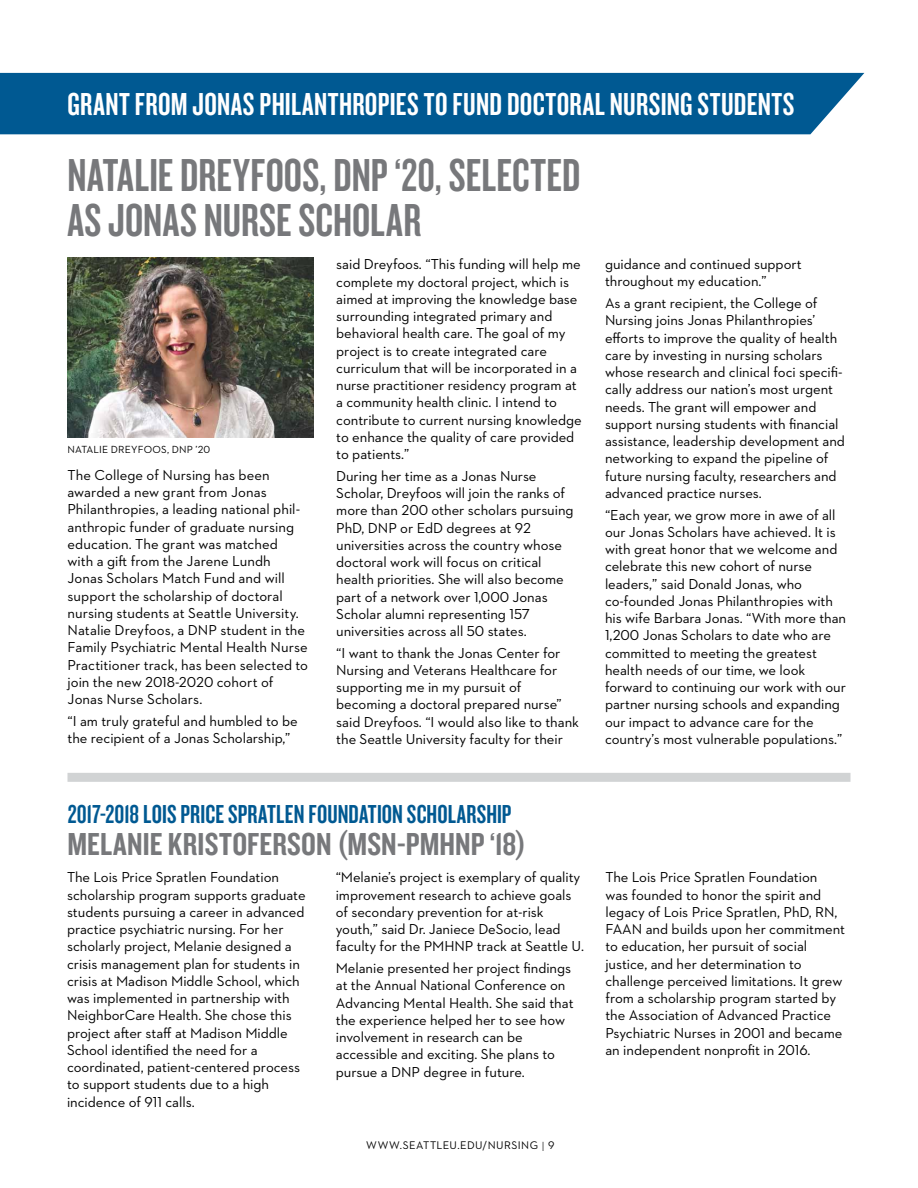
<style>
.page{position:relative;width:918px;height:1188px;background:#fff}
.page>*{position:absolute;margin:0;border:0;box-sizing:border-box;transform-origin:0 0}
.t1{font:48px/45px "Knockout 48 Featherweight";letter-spacing:.005em;color:#77787b}
.t2{font:33px "Knockout 48 Featherweight";letter-spacing:.015em;color:#fff}
.t3{font:33px "Knockout 49 Liteweight";letter-spacing:.005em;color:#77787b}
.t4{font:27px "Knockout 48 Featherweight";color:#005992}
.t5{font:14.7px/17.2px "Neutraface 2 Text";letter-spacing:-.005em;color:#000}
.t6{font:11.25px "Neutraface 2 Text";letter-spacing:.04em;color:#000}
.t7{font:10.5px "Neutraface 2 Text";letter-spacing:.015em;color:#000}
.s1{font-weight:300;font-size:13.5px}
</style>
<div class="page">
<img style="left:68px;top:258px;width:245px;height:179px">
<div style="left:68px;top:773px;width:782px;height:9px;background:#d1d3d4"></div>
<div style="left:0;top:73px;width:864px;height:61px;background:#005992"></div>
<h2 class="t2" style="left:68px;top:84px;width:728px">GRANT FROM JONAS PHILANTHROPIES TO FUND DOCTORAL NURSING STUDENTS</h2>
<h1 class="t1" style="left:67px;top:151px;width:515px">NATALIE DREYFOOS, DNP ‘20, SELECTED<br>AS JONAS NURSE SCHOLAR</h1>
<p class="t7" style="left:68px;top:443px;width:112px">Natalie Dreyfoos, DNP</p>
<p class="t7" style="left:195px;top:443px;width:16px">’20</p>
<p class="t5" style="left:68px;top:466px;width:234px">The College of N ursing has been awarded a new grant from Jonas Philanthropies, a leading national phil&shy;anthropic funder of graduate nursing education. The grant was matched with a gift from the Jarene Lundh Jonas Scholars Match Fund and will support the scholarship of doctoral nursing students at Seattle U niversity.<br>N atalie D reyfoos, a DNP</p>
<p class="t5" style="left:68px;top:621px;width:242px;text-indent:153px">student in the<br>Family Psychiatric M ental H ealth N urse<br>Practitioner track, has been selected to join the new 2018-2020 cohort of<br>Jonas N urse Scholars.</p>
<p class="t5" style="left:68px;top:712px;width:232px">“I am truly grateful and humbled to be the recipient of a Jonas Scholarship,”</p>
<p class="t5" style="left:336px;top:256px;width:247px">said Dreyfoos. “This funding will help me complete my doctoral project, which is aimed at improving the knowledge base surrounding integrated primary and behavioral health care. The goal of my project is to create integrated care curriculum that will be incorporated in a nurse practitioner residency program at a community health clinic. I intend to contribute to current nursing knowledge to enhance the quality of care provided to patients.”</p>
<p class="t5" style="left:336px;top:467px;width:239px">During her time as a Jonas N urse<br>Scholar, Dreyfoos will join the ranks of more than 200 other scholars pursuing<br>PhD, DNP</p>
<p class="t5" style="left:336px;top:519px;width:229px;text-indent:64px">or EdD degrees at 92 universities across the country whose doctoral work will focus on critical health priorities. She will also become part of a network over 1,000 Jonas Scholar alumni representing 157 universities across all 50 states.</p>
<p class="t5" style="left:336px;top:644px;width:244px">“I want to thank the Jonas Center for<br>N ursing and Veterans Healthcare for supporting me in my pursuit of becoming a doctoral prepared nurse” said Dreyfoos. “I would also like to thank the Seattle U niversity faculty for their</p>
<p class="t5" style="left:605px;top:255px;width:198px">guidance and continued support throughout my education.”</p>
<p class="t5" style="left:605px;top:294px;width:242px">As a grant recipient, the College of<br>N ursing joins Jonas Philanthropies’ efforts to improve the quality of health care by investing in nursing scholars whose research and clinical foci specifi&shy;cally address our nation’s most urgent needs. The grant will empower and support nursing students with financial assistance, leadership development and networking to expand the pipeline of future nursing faculty, researchers and advanced practice nurses.</p>
<p class="t5" style="left:605px;top:506px;width:243px">“Each year, we grow more in awe of all our Jonas Scholars have achieved. It is with great honor that we welcome and celebrate this new cohort of nurse leaders,” said Donald Jonas, who co-founded Jonas Philanthropies with his wife Barbara Jonas. “With more than 1,200 Jonas Scholars to date who are committed to meeting the greatest health needs of our time, we look forward to continuing our work with our partner nursing schools and expanding our impact to advance care for the country’s most vulnerable populations.”</p>
<h3 class="t4" style="left:68px;top:798px;width:437px">2017-2018 LOIS PRICE SPRATLEN FOUNDATION SCHOLARSHIP</h3>
<h2 class="t3" style="left:68px;top:823px;width:460px">MELANIE KRISTOFERSON (MSN-PMHNP ‘18)</h2>
<p class="t5" style="left:67px;top:869px;width:240px">The Lois Price Spratlen Foundation scholarship program supports graduate students pursuing a career in advanced practice psychiatric nursing. For her scholarly project, Melanie designed a crisis management plan for students in crisis at Madison M iddle School, which was implemented in partnership with NeighborCare Health. She chose this project after staff at Madison M iddle School identified the need for a coordinated, patient-centered process to support students due to a high incidence of 911 calls.</p>
<p class="t5" style="left:336px;top:869px;width:246px">“Melanie’s project is exemplary of quality improvement research to achieve goals of secondary prevention for at-risk youth,” said Dr. Janiece DeSocio, lead faculty for the PMHNP</p>
<p class="t5" style="left:336px;top:935px;width:250px;line-height:21.8px;text-indent:141px">track at Seattle U.<br>Melanie presented her project findings</p>
<p class="t5" style="left:336px;top:977px;width:239px">at the Annual National Conference on<br>Advancing Mental Health. She said that the experience helped her to see how involvement in research can be accessible and exciting. She plans to pursue a DNP</p>
<p class="t5" style="left:424px;top:1063px;width:103px">degree in future.</p>
<p class="t6" style="left:366px;top:1138px;width:190px">www.seattleu.edu/nursing <span class="s1">I</span> 9</p>
<p class="t5" style="left:605px;top:869px;width:234px">The Lois Price Spratlen Foundation was founded to honor the spirit and legacy of Lois Price Spratlen, PhD, RN,<br>FAAN</p>
<p class="t5" style="left:605px;top:920px;width:241px;text-indent:40px">and builds upon her commitment to education, her pursuit of social justice, and her determination to challenge perceived limitations. It grew from a scholarship program started by the Association of Advanced Practice Psychiatric N urses in 2001 and became an independent nonprofit in 2016.</p>
</div>
